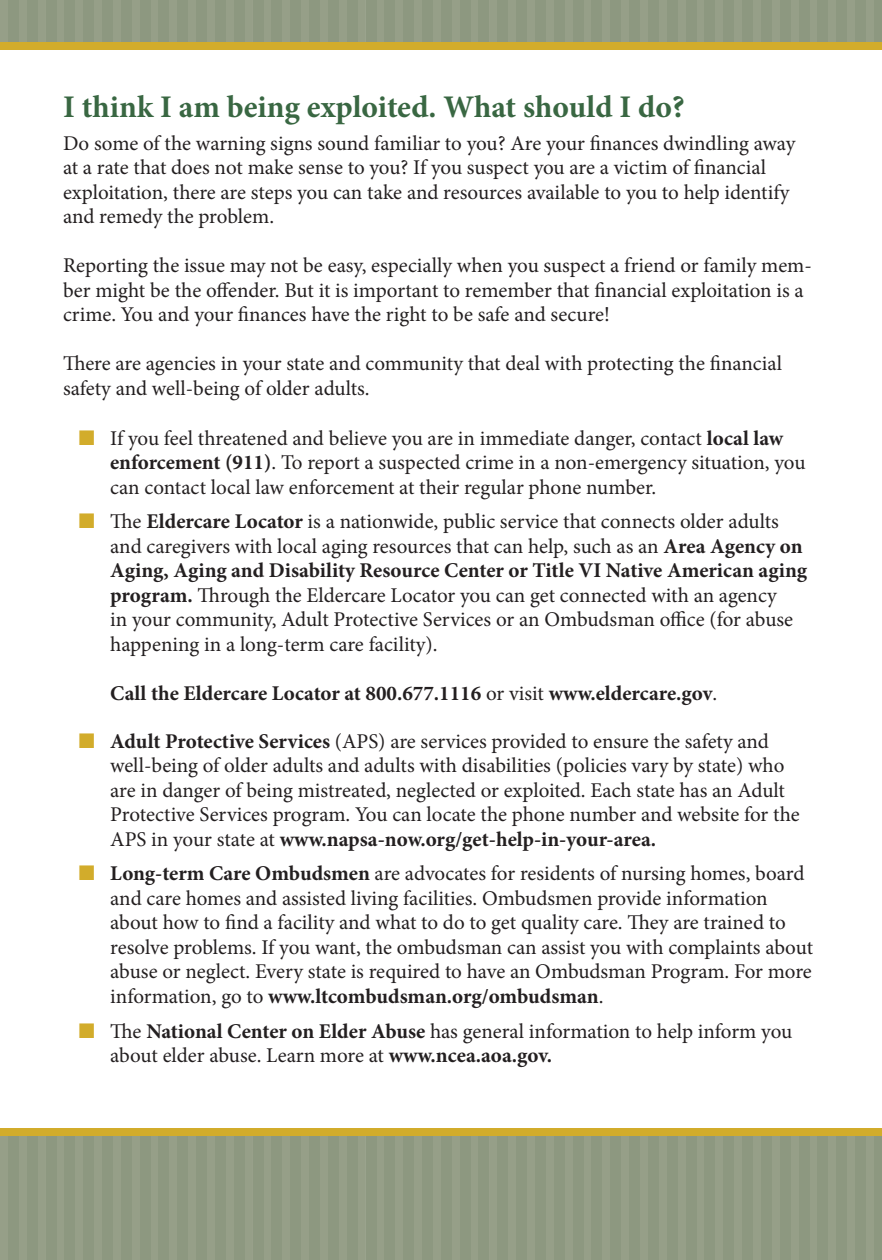
<style>
.page{position:relative;width:882px;height:1260px;background:#fff}
.page>*{position:absolute;margin:0;border:0;box-sizing:border-box;transform-origin:0 0}
.t1{font:700 31.5px "Minion Pro";color:#396742}
.t2{font:21px/24.5px "Minion Pro";letter-spacing:-.005em;color:#231f20}
.t3{font:700 21px "Minion Pro";color:#231f20}
.s1{color:#d2ac2b}
.s2{font-weight:700}
.s3{font-weight:400}
</style>
<div class="page">
<svg style="left:0;top:0;width:874px;height:43px;background:#969e85"></svg>
<div style="left:140px;top:0;width:10px;height:47px;background:#8d9880"></div>
<div style="left:611px;top:0;width:10px;height:47px;background:#8d9880"></div>
<div style="left:366px;top:0;width:10px;height:47px;background:#8d9880"></div>
<div style="left:837px;top:0;width:10px;height:47px;background:#8d9880"></div>
<div style="left:178px;top:0;width:10px;height:47px;background:#8d9880"></div>
<div style="left:648px;top:0;width:10px;height:47px;background:#8d9880"></div>
<div style="left:404px;top:0;width:10px;height:47px;background:#8d9880"></div>
<div style="left:874px;top:0;width:8px;height:47px;background:#8d9880"></div>
<div style="left:215px;top:0;width:10px;height:47px;background:#8d9880"></div>
<div style="left:686px;top:0;width:10px;height:47px;background:#8d9880"></div>
<div style="left:441px;top:0;width:10px;height:47px;background:#8d9880"></div>
<div style="left:253px;top:0;width:10px;height:47px;background:#8d9880"></div>
<div style="left:724px;top:0;width:10px;height:47px;background:#8d9880"></div>
<div style="left:479px;top:0;width:10px;height:47px;background:#8d9880"></div>
<div style="left:291px;top:0;width:10px;height:47px;background:#8d9880"></div>
<div style="left:761px;top:0;width:10px;height:47px;background:#8d9880"></div>
<div style="left:517px;top:0;width:10px;height:47px;background:#8d9880"></div>
<div style="left:328px;top:0;width:10px;height:47px;background:#8d9880"></div>
<div style="left:799px;top:0;width:10px;height:47px;background:#8d9880"></div>
<div style="left:554px;top:0;width:10px;height:47px;background:#8d9880"></div>
<div style="left:159px;top:0;width:10px;height:47px;background:#8d9880"></div>
<div style="left:630px;top:0;width:10px;height:47px;background:#8d9880"></div>
<div style="left:385px;top:0;width:10px;height:47px;background:#8d9880"></div>
<div style="left:856px;top:0;width:10px;height:47px;background:#8d9880"></div>
<div style="left:196px;top:0;width:11px;height:47px;background:#8d9880"></div>
<div style="left:667px;top:0;width:10px;height:47px;background:#8d9880"></div>
<div style="left:422px;top:0;width:11px;height:47px;background:#8d9880"></div>
<div style="left:234px;top:0;width:10px;height:47px;background:#8d9880"></div>
<div style="left:705px;top:0;width:10px;height:47px;background:#8d9880"></div>
<div style="left:460px;top:0;width:10px;height:47px;background:#8d9880"></div>
<div style="left:272px;top:0;width:10px;height:47px;background:#8d9880"></div>
<div style="left:743px;top:0;width:10px;height:47px;background:#8d9880"></div>
<div style="left:498px;top:0;width:10px;height:47px;background:#8d9880"></div>
<div style="left:309px;top:0;width:11px;height:47px;background:#8d9880"></div>
<div style="left:780px;top:0;width:10px;height:47px;background:#8d9880"></div>
<div style="left:535px;top:0;width:11px;height:47px;background:#8d9880"></div>
<div style="left:347px;top:0;width:10px;height:47px;background:#8d9880"></div>
<div style="left:818px;top:0;width:10px;height:47px;background:#8d9880"></div>
<div style="left:573px;top:0;width:10px;height:47px;background:#8d9880"></div>
<div style="left:592px;top:0;width:10px;height:47px;background:#8d9880"></div>
<div style="left:27px;top:0;width:10px;height:47px;background:#8d9880"></div>
<div style="left:65px;top:0;width:10px;height:47px;background:#8d9880"></div>
<div style="left:102px;top:0;width:11px;height:47px;background:#8d9880"></div>
<div style="left:8px;top:0;width:10px;height:47px;background:#8d9880"></div>
<div style="left:46px;top:0;width:10px;height:47px;background:#8d9880"></div>
<div style="left:84px;top:0;width:10px;height:47px;background:#8d9880"></div>
<div style="left:121px;top:0;width:10px;height:47px;background:#8d9880"></div>
<svg style="left:0;top:1136px;width:874px;height:124px;background:#959e87"></svg>
<div style="left:140px;top:1134px;width:10px;height:126px;background:#8d9880"></div>
<div style="left:611px;top:1134px;width:10px;height:126px;background:#8d9880"></div>
<div style="left:366px;top:1134px;width:10px;height:126px;background:#8d9880"></div>
<div style="left:837px;top:1134px;width:10px;height:126px;background:#8d9880"></div>
<div style="left:178px;top:1134px;width:10px;height:126px;background:#8d9880"></div>
<div style="left:648px;top:1134px;width:10px;height:126px;background:#8d9880"></div>
<div style="left:404px;top:1134px;width:10px;height:126px;background:#8d9880"></div>
<div style="left:874px;top:1134px;width:8px;height:126px;background:#8d9880"></div>
<div style="left:215px;top:1134px;width:10px;height:126px;background:#8d9880"></div>
<div style="left:686px;top:1134px;width:10px;height:126px;background:#8d9880"></div>
<div style="left:441px;top:1134px;width:10px;height:126px;background:#8d9880"></div>
<div style="left:253px;top:1134px;width:10px;height:126px;background:#8d9880"></div>
<div style="left:724px;top:1134px;width:10px;height:126px;background:#8d9880"></div>
<div style="left:479px;top:1134px;width:10px;height:126px;background:#8d9880"></div>
<div style="left:291px;top:1134px;width:10px;height:126px;background:#8d9880"></div>
<div style="left:761px;top:1134px;width:10px;height:126px;background:#8d9880"></div>
<div style="left:517px;top:1134px;width:10px;height:126px;background:#8d9880"></div>
<div style="left:328px;top:1134px;width:10px;height:126px;background:#8d9880"></div>
<div style="left:799px;top:1134px;width:10px;height:126px;background:#8d9880"></div>
<div style="left:554px;top:1134px;width:10px;height:126px;background:#8d9880"></div>
<div style="left:159px;top:1134px;width:10px;height:126px;background:#8d9880"></div>
<div style="left:630px;top:1134px;width:10px;height:126px;background:#8d9880"></div>
<div style="left:385px;top:1134px;width:10px;height:126px;background:#8d9880"></div>
<div style="left:856px;top:1134px;width:10px;height:126px;background:#8d9880"></div>
<div style="left:196px;top:1134px;width:11px;height:126px;background:#8d9880"></div>
<div style="left:667px;top:1134px;width:10px;height:126px;background:#8d9880"></div>
<div style="left:422px;top:1134px;width:11px;height:126px;background:#8d9880"></div>
<div style="left:234px;top:1134px;width:10px;height:126px;background:#8d9880"></div>
<div style="left:705px;top:1134px;width:10px;height:126px;background:#8d9880"></div>
<div style="left:460px;top:1134px;width:10px;height:126px;background:#8d9880"></div>
<div style="left:272px;top:1134px;width:10px;height:126px;background:#8d9880"></div>
<div style="left:743px;top:1134px;width:10px;height:126px;background:#8d9880"></div>
<div style="left:498px;top:1134px;width:10px;height:126px;background:#8d9880"></div>
<div style="left:309px;top:1134px;width:11px;height:126px;background:#8d9880"></div>
<div style="left:780px;top:1134px;width:10px;height:126px;background:#8d9880"></div>
<div style="left:535px;top:1134px;width:11px;height:126px;background:#8d9880"></div>
<div style="left:347px;top:1134px;width:10px;height:126px;background:#8d9880"></div>
<div style="left:818px;top:1134px;width:10px;height:126px;background:#8d9880"></div>
<div style="left:573px;top:1134px;width:10px;height:126px;background:#8d9880"></div>
<div style="left:592px;top:1134px;width:10px;height:126px;background:#8d9880"></div>
<div style="left:27px;top:1134px;width:10px;height:126px;background:#8d9880"></div>
<div style="left:65px;top:1134px;width:10px;height:126px;background:#8d9880"></div>
<div style="left:102px;top:1134px;width:11px;height:126px;background:#8d9880"></div>
<div style="left:8px;top:1134px;width:10px;height:126px;background:#8d9880"></div>
<div style="left:46px;top:1134px;width:10px;height:126px;background:#8d9880"></div>
<div style="left:84px;top:1134px;width:10px;height:126px;background:#8d9880"></div>
<div style="left:121px;top:1134px;width:10px;height:126px;background:#8d9880"></div>
<div style="left:0;top:43px;width:882px;height:7px;background:#d2ac2b"></div>
<div style="left:0;top:1129px;width:882px;height:7px;background:#d2ac2b"></div>
<p class="t1" style="left:63px;top:85px;width:623px">I think I am being exploited. What should I do?</p>
<p class="t2" style="left:63px;top:131px;width:734px">Do some of the warning signs sound familiar to you? Are your finances dwindling away at a rate that does not make sense to you? If you suspect you are a victim of financial exploitation, there are steps you can take and resources available to you to help identify and remedy the problem.</p>
<p class="t2" style="left:63px;top:253px;width:750px">Reporting the issue may not be easy, especially when you suspect a friend or family mem&shy;ber might be the offender. But it is important to remember that financial exploitation is a crime. You and your finances have the right to be safe and secure!</p>
<p class="t2" style="left:63px;top:351px;width:721px">There are agencies in your state and community that deal with protecting the financial safety and well-being of older adults.</p>
<p class="t2" style="left:110px;top:426px;width:697px;text-indent:-32px"><span class="s1">■</span> If you feel threatened and believe you are in immediate danger, contact <span class="s2">local law enforcement (911)</span>. To report a suspected crime in a non-emergency situation, you can contact local law enforcement at their regular phone number.</p>
<p class="t2" style="left:110px;top:509px;width:698px;text-indent:-32px"><span class="s1">■</span> The <span class="s2">Eldercare Locator</span> is a nationwide, public service that connects older adults and caregivers with local aging resources that can help, such as an <span class="s2">Area Agency on Aging, Aging and Disability Resource Center or Title VI Native American aging program.</span> Through the Eldercare Locator you can get connected with an agency<br>in your community, Adult Protective Services or an Ombudsman office (for abuse happening in a long-term care facility).</p>
<p class="t3" style="left:110px;top:678px;width:609px">Call the Eldercare Locator at 800.677.1116 <span class="s3">or visit</span> www.eldercare.gov<span class="s3">.</span></p>
<p class="t2" style="left:110px;top:729px;width:691px;text-indent:-32px"><span class="s1">■</span> <span class="s2">Adult Protective Services</span> (APS) are services provided to ensure the safety and well-being of older adults and adults with disabilities (policies vary by state) who are in danger of being mistreated, neglected or exploited. Each state has an Adult Protective Services program. You can locate the phone number and website for the APS in your state at <span class="s2">www.napsa-now.org/get-help-in-your-area.</span></p>
<p class="t2" style="left:110px;top:862px;width:704px;text-indent:-32px"><span class="s1">■</span> <span class="s2">Long-term Care Ombudsmen</span> are advocates for residents of nursing homes, board and care homes and assisted living facilities. Ombudsmen provide information about how to find a facility and what to do to get quality care. They are trained to resolve problems. If you want, the ombudsman can assist you with complaints about abuse or neglect. Every state is required to have an Ombudsman Program. For more information, go to <span class="s2">www.ltcombudsman.org/ombudsman</span>.</p>
<p class="t2" style="left:110px;top:1019px;width:684px;text-indent:-32px"><span class="s1">■</span> The <span class="s2">National Center on Elder Abuse</span> has general information to help inform you about elder abuse. Learn more at <span class="s2">www.ncea.aoa.gov.</span></p>
</div>
